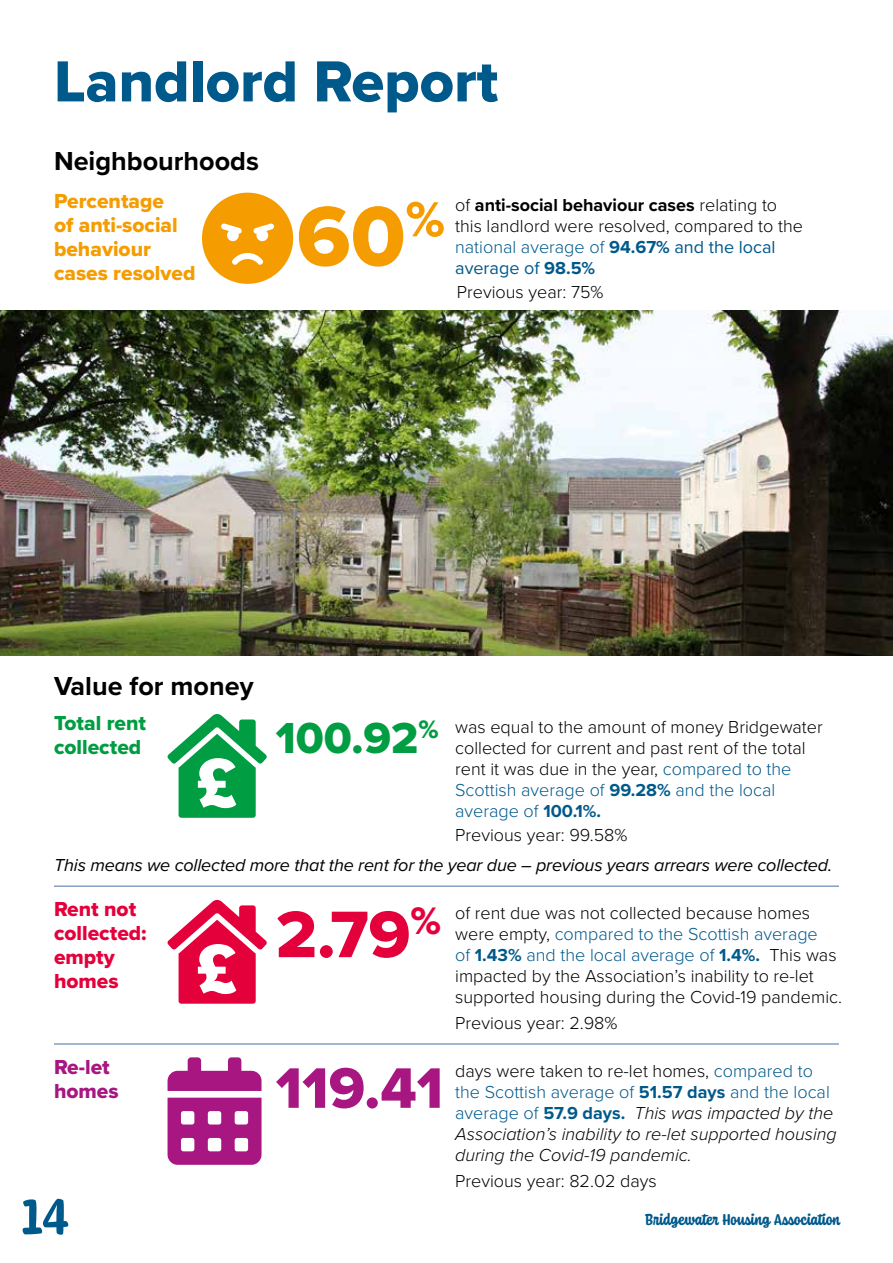
<style>
.page{position:relative;width:893px;height:1263px;background:#fff}
.page>*{position:absolute;margin:0;border:0;box-sizing:border-box;transform-origin:0 0}
.t1{font:87.75px "Proxima Nova Extrabld";color:#f59c00}
.t2{font:68.1px "Proxima Nova Extrabld";color:#e4003b}
.t3{font:60px "Proxima Nova Extrabld";color:#00598b}
.t4{font:59.1px "Proxima Nova Extrabld";color:#a71681}
.t5{font:700 56.4px "Coniferous";color:#00598b}
.t6{font:51.15px "Proxima Nova Extrabld";color:#f59c00}
.t7{font:45px "Proxima Nova Extrabld";color:#009d42}
.t8{font:700 27px "Proxima Nova";color:#000}
.t9{font:21px/24px "Proxima Nova Extrabld";color:#f59c00}
.t10{font:21px/24px "Proxima Nova Extrabld";color:#e4003b}
.t11{font:21px/24px "Proxima Nova Extrabld";color:#009d42}
.t12{font:21px/24px "Proxima Nova Extrabld";color:#a71681}
.t13{font:300 18px/21px "Proxima Nova";color:#000}
.t14{font:italic 300 18px/21px "Proxima Nova";color:#000}
.t15{font:italic 18px "Proxima Nova";letter-spacing:-.01em;color:#000}
.t16{font:18px "Proxima Nova";color:#00598b}
.t17{font:700 16.5px "Coniferous";color:#00598b}
.s1{font-weight:700}
.s2{color:#00598b}
.s3{font-weight:700;color:#00598b}
.s4{font-weight:400;color:#00598b}
.s5{font-style:normal}
.s6{font-style:normal;color:#00598b}
.s7{font-weight:700;font-style:normal;color:#00598b}
</style>
<div class="page">
<img style="left:0;top:310px;width:893px;height:346px">
<svg style="left:202px;top:193px;width:91px;height:91px"></svg>
<hr style="left:54px;top:885px;width:785px;height:2px;background:#84a0c2">
<hr style="left:54px;top:1043px;width:785px;height:2px;background:#84a0c2">
<svg style="left:167px;top:714px;width:100px;height:104px"></svg>
<svg style="left:167px;top:900px;width:100px;height:104px"></svg>
<svg style="left:168px;top:1057px;width:94px;height:108px"></svg>
<h3 class="t3" style="left:54px;top:37px;width:446px">Landlord Report</h3>
<h3 class="t8" style="left:54px;top:141px;width:206px">Neighbourhoods</h3>
<p class="t13" style="left:455px;top:194px;width:349px">of <span class="s1">anti-social behaviour cases</span> relating to this landlord were resolved, compared to the <span class="s2">national average of</span> <span class="s3">94.67%</span> <span class="s4">and the local</span></p>
<p class="t9" style="left:54px;top:189px;width:143px">Percentage<br>of anti-social behaviour cases resolved</p>
<h3 class="t6" style="left:406px;top:181px;width:41px">%</h3>
<h1 class="t1" style="left:297px;top:171px;width:110px">60</h1>
<p class="t16" style="left:455px;top:255px;width:142px">average of <span class="s1">98.5%</span></p>
<p class="t13" style="left:457px;top:281px;width:148px">Previous year: 75%</p>
<h3 class="t8" style="left:54px;top:666px;width:201px">Value for money</h3>
<p class="t11" style="left:54px;top:711px;width:94px">Total rent collected</p>
<h3 class="t7" style="left:276px;top:704px;width:165px">100.92<sup>%</sup></h3>
<p class="t13" style="left:455px;top:716px;width:369px">was equal to the amount of money Bridgewater collected for current and past rent of the total rent it was due in the year, <span class="s2">compared to the Scottish average of</span> <span class="s3">99.28%</span> <span class="s2">and the local average of</span> <span class="s3">100.1%.</span></p>
<p class="t13" style="left:455px;top:823px;width:174px">Previous year: 99.58%</p>
<p class="t15" style="left:54px;top:852px;width:780px">This means we collected more that the rent for the year due – previous years arrears were collected.</p>
<p class="t10" style="left:54px;top:897px;width:94px">Rent not collected: empty homes</p>
<p class="t12" style="left:54px;top:1055px;width:66px">Re-let homes</p>
<h3 class="t5" style="left:22px;top:1176px;width:49px">14</h3>
<h2 class="t2" style="left:276px;top:884px;width:167px">2.79<sup>%</sup></h2>
<h3 class="t4" style="left:276px;top:1044px;width:169px">119.41</h3>
<p class="t13" style="left:455px;top:902px;width:388px">of rent due was not collected because homes were empty, <span class="s2">compared to the Scottish average<br>of</span> <span class="s3">1.43%</span> <span class="s2">and the local average of</span> <span class="s3">1.4%.</span> This was impacted by the Association’s inability to re-let supported housing during the Covid-19 pandemic.</p>
<p class="t13" style="left:455px;top:1011px;width:164px">Previous year: 2.98%</p>
<p class="t14" style="left:455px;top:1059px;width:383px"><span class="s5">days were taken to re-let homes,</span> <span class="s6">compared to the Scottish average of</span> <span class="s7">51.57 days</span> <span class="s6">and the local average of</span> <span class="s7">57.9 days.</span> This was impacted by the Association’s inability to re-let supported housing during the Covid-19 pandemic.</p>
<p class="t13" style="left:455px;top:1169px;width:203px">Previous year: 82.02 days</p>
<p class="t17" style="left:644px;top:1207px;width:197px">Bridgewater Housing Association</p>
</div>
